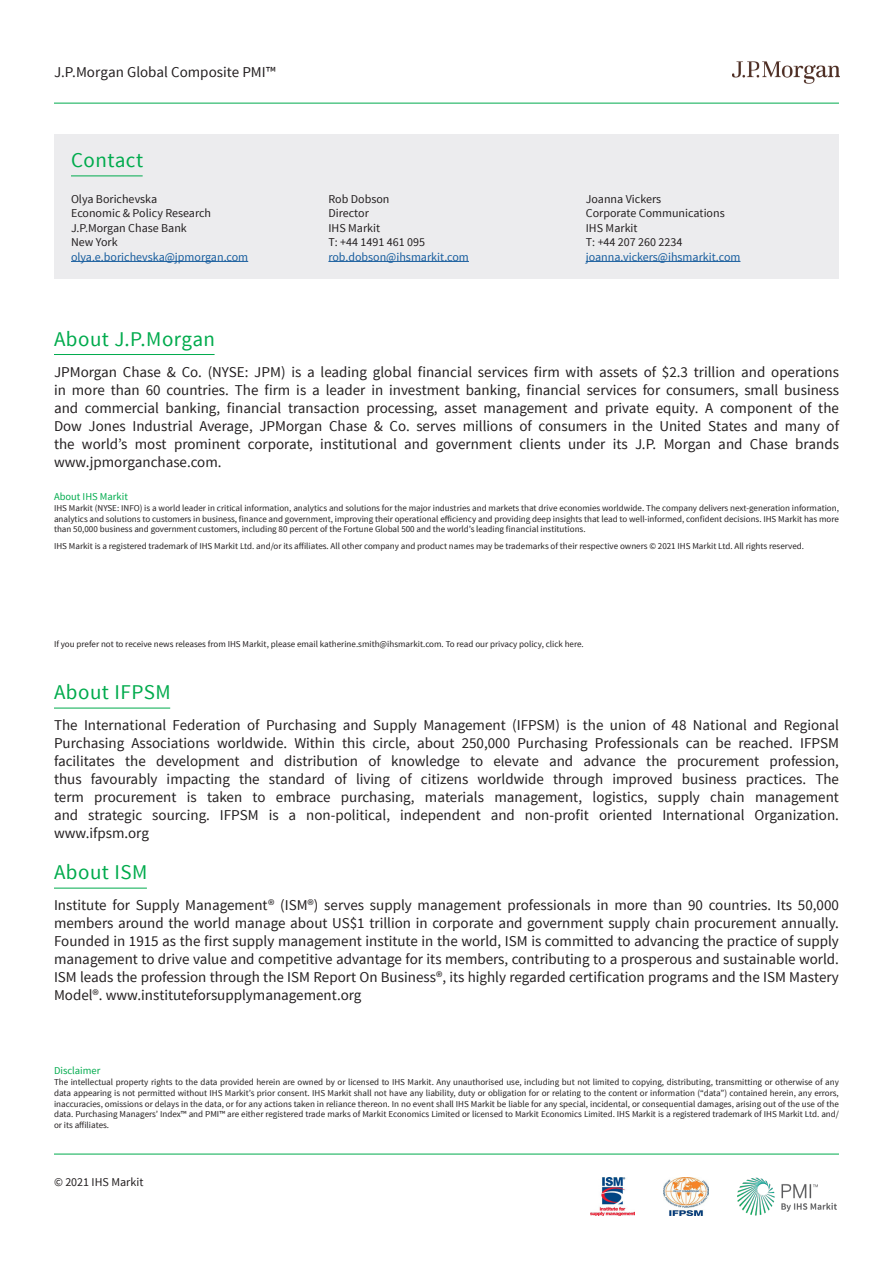
<style>
.page{position:relative;width:893px;height:1263px;background:#fff}
.page>*{position:absolute;margin:0;border:0;box-sizing:border-box;transform-origin:0 0}
.Section_header{font:21px "Source Sans Pro";letter-spacing:.025em;color:#00ab4d}
.Body_copy_2{font:15px/18px "Source Sans Pro";color:#231f20;text-align:justify}
.Chart_title{font:12px "Source Sans Pro";color:#231f20}
.Chart_title-2{font:12px "Source Sans Pro";color:#175d9e}
.Boiler_subheader{font:10.5px "Source Sans Pro";color:#00ab4d}
.Boiler{font:9px/10.8px "Source Sans Pro";color:#231f20;text-align:justify}
</style>
<div class="page">
<hr style="left:54px;top:103px;width:785px;height:1px;background:#00ab4d">
<hr style="left:54px;top:1154px;width:785px;height:1px;background:#00ab4d">
<img style="left:737px;top:1177px;width:100px;height:38px">
<img style="left:664px;top:1177px;width:44px;height:38px">
<img style="left:590px;top:1177px;width:45px;height:38px">
<img style="left:732px;top:61px;width:107px;height:23px">
<hr style="left:54px;top:354px;width:161px;height:1px;background:#00ab4d">
<hr style="left:54px;top:888px;width:93px;height:1px;background:#00ab4d">
<hr style="left:54px;top:708px;width:116px;height:1px;background:#00ab4d">
<div style="left:54px;top:194px;width:785px;height:85px;background:#ececee"></div>
<hr style="left:71px;top:261px;width:177px;height:1px;background:#175d9e">
<hr style="left:328px;top:261px;width:141px;height:1px;background:#175d9e">
<hr style="left:586px;top:261px;width:154px;height:1px;background:#175d9e">
<div style="left:54px;top:134px;width:785px;height:60px;background:#ececee"></div>
<hr style="left:71px;top:176px;width:72px;height:1px;background:#00ab4d">
<p class="Body_copy_2" style="left:54px;top:63px;width:223px">J.P.Morgan Global Composite PMI™</p>
<p class="Section_header" style="left:71px;top:147px;width:74px">Contact</p>
<p class="Chart_title" style="left:71px;top:191px;width:88px">Olya Borichevska</p>
<p class="Chart_title" style="left:71px;top:206px;width:142px">Economic &amp; Policy Research</p>
<p class="Chart_title" style="left:71px;top:220px;width:117px">J.P.Morgan Chase Bank</p>
<p class="Chart_title" style="left:71px;top:235px;width:48px">New York</p>
<p class="Chart_title-2" style="left:71px;top:249px;width:179px">olya.e.borichevska@jpmorgan.com</p>
<p class="Chart_title" style="left:328px;top:191px;width:63px">Rob Dobson</p>
<p class="Chart_title" style="left:328px;top:206px;width:42px">Director</p>
<p class="Chart_title" style="left:328px;top:220px;width:53px">IHS Markit</p>
<p class="Chart_title" style="left:328px;top:235px;width:98px">T: +44 1491 461 095</p>
<p class="Chart_title-2" style="left:328px;top:249px;width:142px">rob.dobson@ihsmarkit.com</p>
<p class="Chart_title" style="left:586px;top:191px;width:77px">Joanna Vickers</p>
<p class="Chart_title" style="left:586px;top:206px;width:140px">Corporate Communications</p>
<p class="Chart_title" style="left:586px;top:220px;width:53px">IHS Markit</p>
<p class="Chart_title" style="left:586px;top:235px;width:98px">T: +44 207 260 2234</p>
<p class="Chart_title-2" style="left:586px;top:249px;width:156px">joanna.vickers@ihsmarkit.com</p>
<p class="Section_header" style="left:54px;top:326px;width:163px">About J.P.Morgan</p>
<p class="Body_copy_2" style="left:54px;top:363px;width:787px">JPMorgan Chase &amp; Co. (NYSE: JPM) is a leading global financial services firm with assets of $2.3 trillion and operations in more than 60 countries. The firm is a leader in investment banking, financial services for consumers, small business and commercial banking, financial transaction processing, asset management and private equity. A component of the Dow Jones Industrial Average, JPMorgan Chase &amp; Co. serves millions of consumers in the United States and many of the world’s most prominent corporate, institutional and government clients under its J.P. Morgan and Chase brands www.jpmorganchase.com.</p>
<p class="Boiler_subheader" style="left:54px;top:490px;width:75px">About IHS Markit</p>
<p class="Boiler" style="left:54px;top:502px;width:786px">IHS Markit (NYSE: INFO) is a world leader in critical information, analytics and solutions for the major industries and markets that drive economies worldwide. The company delivers next-generation information, analytics and solutions to customers in business, finance and government, improving their operational efficiency and providing deep insights that lead to well-informed, confident decisions. IHS Markit has more than 50,000 business and government customers, including 80 percent of the Fortune Global 500 and the world’s leading financial institutions.</p>
<p class="Boiler" style="left:54px;top:541px;width:751px">IHS Markit is a registered trademark of IHS Markit Ltd. and/or its affiliates. All other company and product names may be trademarks of their respective owners © 2021 IHS Markit Ltd. All rights reserved.</p>
<p class="Boiler" style="left:54px;top:639px;width:531px">If you prefer not to receive news releases from IHS Markit, please email katherine.smith@ihsmarkit.com. To read our privacy policy, click here.</p>
<p class="Section_header" style="left:54px;top:679px;width:118px">About IFPSM</p>
<p class="Body_copy_2" style="left:54px;top:716px;width:786px">The International Federation of Purchasing and Supply Management (IFPSM) is the union of 48 National and Regional Purchasing Associations worldwide. Within this circle, about 250,000 Purchasing Professionals can be reached. IFPSM facilitates the development and distribution of knowledge to elevate and advance the procurement profession, thus favourably impacting the standard of living of citizens worldwide through improved business practices. The term procurement is taken to embrace purchasing, materials management, logistics, supply chain management and strategic sourcing. IFPSM is a non-political, independent and non-profit oriented International Organization. www.ifpsm.org</p>
<p class="Section_header" style="left:54px;top:859px;width:95px">About ISM</p>
<p class="Body_copy_2" style="left:54px;top:896px;width:786px">Institute for Supply Management® (ISM®) serves supply management professionals in more than 90 countries. Its 50,000 members around the world manage about US$1 trillion in corporate and government supply chain procurement annually.<br>Founded in 1915 as the first supply management institute in the world, ISM is committed to advancing the practice of supply management to drive value and competitive advantage for its members, contributing to a prosperous and sustainable world.<br>ISM leads the profession through the ISM Report On Business®, its highly regarded certification programs and the ISM Mastery Model®. www.instituteforsupplymanagement.org</p>
<p class="Boiler_subheader" style="left:54px;top:1064px;width:48px">Disclaimer</p>
<p class="Boiler" style="left:54px;top:1077px;width:786px">The intellectual property rights to the data provided herein are owned by or licensed to IHS Markit. Any unauthorised use, including but not limited to copying, distributing, transmitting or otherwise of any data appearing is not permitted without IHS Markit’s prior consent. IHS Markit shall not have any liability, duty or obligation for or relating to the content or information (“data”) contained herein, any errors, inaccuracies, omissions or delays in the data, or for any actions taken in reliance thereon. In no event shall IHS Markit be liable for any special, incidental, or consequential damages, arising out of the use of the data. Purchasing Managers’ Index™ and PMI™ are either registered trade marks of Markit Economics Limited or licensed to Markit Economics Limited. IHS Markit is a registered trademark of IHS Markit Ltd. and/ or its affiliates.</p>
<p class="Chart_title" style="left:54px;top:1175px;width:91px">© 2021 IHS Markit</p>
</div>
